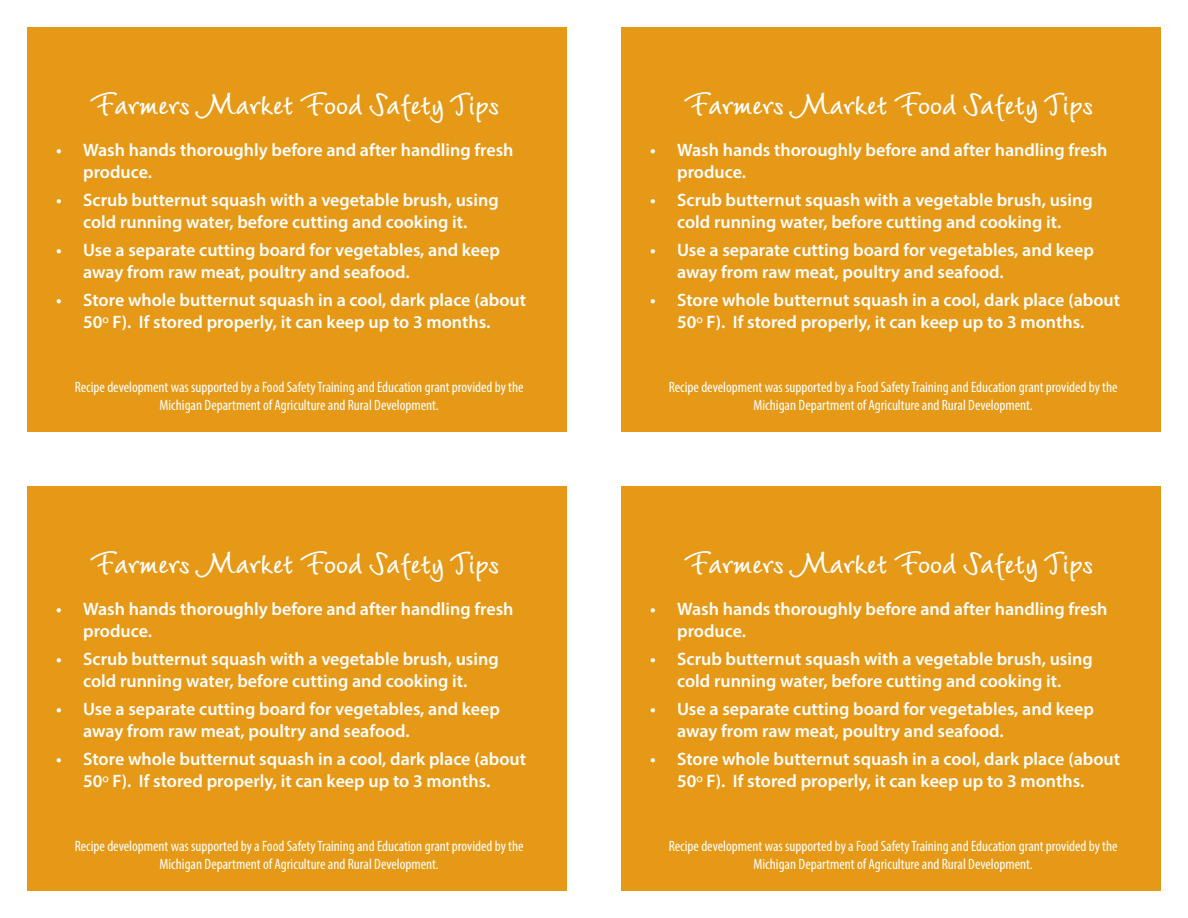
<style>
.page{position:relative;width:1188px;height:918px;background:#fff}
.page>*{position:absolute;margin:0;border:0;box-sizing:border-box;transform-origin:0 0}
.t1{font:700 36px "LT Wiesbaden Swing";color:#fff}
.t2{font:600 18px/21.6px "Myriad Pro";color:#fff}
.t3{font:condensed 15px/18px "Myriad Pro";color:#fff;text-align:center}
.s1{font-weight:400}
</style>
<div class="page">
<div style="left:27px;top:27px;width:540px;height:405px;background:#e59916"></div>
<div style="left:621px;top:27px;width:540px;height:405px;background:#e59916"></div>
<div style="left:27px;top:486px;width:540px;height:405px;background:#e59916"></div>
<div style="left:621px;top:486px;width:540px;height:405px;background:#e59916"></div>
<p class="t1" style="left:90px;top:80px;width:411px">Farmers Market Food Safety Tips</p>
<p class="t2" style="left:83px;top:139px;width:432px;text-indent:-27px">• Wash hands thoroughly before and after handling fresh produce.</p>
<p class="t2" style="left:56px;top:189px;width:444px;text-align:center">• Scrub butternut squash with a vegetable brush, using cold running water, before cutting and cooking it.</p>
<p class="t2" style="left:83px;top:239px;width:418px;text-indent:-27px">• Use a separate cutting board for vegetables, and keep away from raw meat, poultry and seafood.</p>
<p class="t2" style="left:56px;top:289px;width:471px;text-align:center">• Store whole butternut squash in a cool, dark place (about<br>50<span class="s1">o</span> F). If stored properly, it can keep up to 3 months.</p>
<p class="t3" style="left:75px;top:378px;width:450px">Recipe development was supported by a Food Safety Training and Education grant provided by the<br>Michigan Department of Agriculture and Rural Development.</p>
<p class="t1" style="left:90px;top:539px;width:411px">Farmers Market Food Safety Tips</p>
<p class="t2" style="left:83px;top:598px;width:432px;text-indent:-27px">• Wash hands thoroughly before and after handling fresh produce.</p>
<p class="t2" style="left:56px;top:648px;width:444px;text-align:center">• Scrub butternut squash with a vegetable brush, using cold running water, before cutting and cooking it.</p>
<p class="t2" style="left:83px;top:698px;width:418px;text-indent:-27px">• Use a separate cutting board for vegetables, and keep away from raw meat, poultry and seafood.</p>
<p class="t2" style="left:56px;top:748px;width:471px;text-align:center">• Store whole butternut squash in a cool, dark place (about<br>50<span class="s1">o</span> F). If stored properly, it can keep up to 3 months.</p>
<p class="t3" style="left:75px;top:837px;width:450px">Recipe development was supported by a Food Safety Training and Education grant provided by the<br>Michigan Department of Agriculture and Rural Development.</p>
<p class="t1" style="left:684px;top:80px;width:411px">Farmers Market Food Safety Tips</p>
<p class="t2" style="left:677px;top:139px;width:432px;text-indent:-27px">• Wash hands thoroughly before and after handling fresh produce.</p>
<p class="t2" style="left:650px;top:189px;width:444px;text-align:center">• Scrub butternut squash with a vegetable brush, using cold running water, before cutting and cooking it.</p>
<p class="t2" style="left:677px;top:239px;width:418px;text-indent:-27px">• Use a separate cutting board for vegetables, and keep away from raw meat, poultry and seafood.</p>
<p class="t2" style="left:650px;top:289px;width:471px;text-align:center">• Store whole butternut squash in a cool, dark place (about<br>50<span class="s1">o</span> F). If stored properly, it can keep up to 3 months.</p>
<p class="t3" style="left:669px;top:378px;width:450px">Recipe development was supported by a Food Safety Training and Education grant provided by the<br>Michigan Department of Agriculture and Rural Development.</p>
<p class="t1" style="left:684px;top:539px;width:411px">Farmers Market Food Safety Tips</p>
<p class="t2" style="left:677px;top:598px;width:432px;text-indent:-27px">• Wash hands thoroughly before and after handling fresh produce.</p>
<p class="t2" style="left:650px;top:648px;width:444px;text-align:center">• Scrub butternut squash with a vegetable brush, using cold running water, before cutting and cooking it.</p>
<p class="t2" style="left:677px;top:698px;width:418px;text-indent:-27px">• Use a separate cutting board for vegetables, and keep away from raw meat, poultry and seafood.</p>
<p class="t2" style="left:650px;top:748px;width:471px;text-align:center">• Store whole butternut squash in a cool, dark place (about<br>50<span class="s1">o</span> F). If stored properly, it can keep up to 3 months.</p>
<p class="t3" style="left:669px;top:837px;width:450px">Recipe development was supported by a Food Safety Training and Education grant provided by the<br>Michigan Department of Agriculture and Rural Development.</p>
</div>
